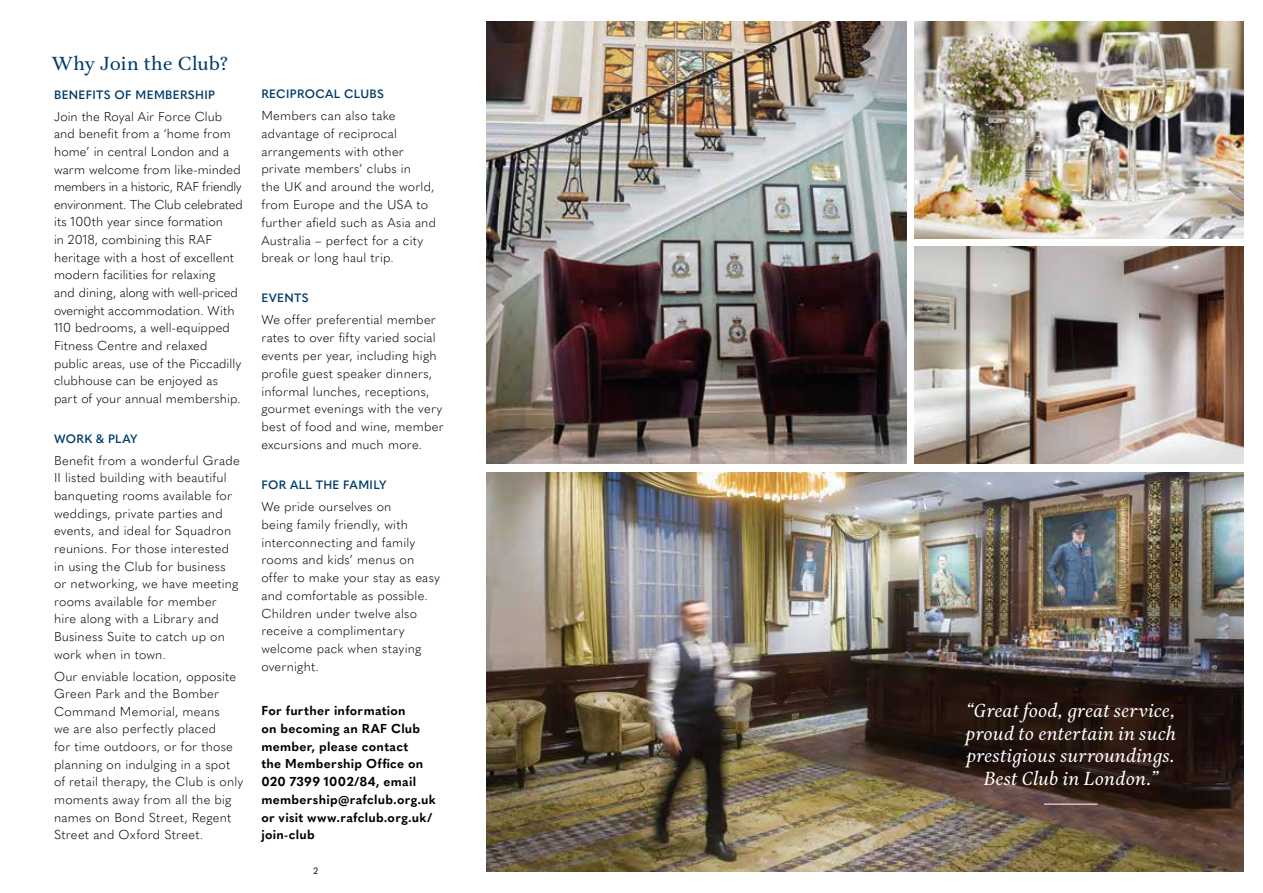
<style>
.page{position:relative;width:1263px;height:893px;background:#fff}
.page>*{position:absolute;margin:0;border:0;box-sizing:border-box;transform-origin:0 0}
.t1{font:italic 19.5px/22.5px "Aria Text G2";letter-spacing:.005em;color:#fff;text-align:center}
.t2{font:19.5px "Aria Text G2";color:#003d6a}
.t3{font:300 12.75px/17.7px "Quasimoda";letter-spacing:.015em;color:#000}
.t4{font:700 12.75px/17.7px "Quasimoda";letter-spacing:.02em;color:#000}
.t5{font:600 12px "Quasimoda";letter-spacing:.03em;color:#003d6a}
.t6{font:9px "Quasimoda";color:#000}
</style>
<div class="page">
<img style="left:486px;top:21px;width:420px;height:442px">
<img style="left:915px;top:247px;width:328px;height:216px">
<img style="left:915px;top:21px;width:328px;height:217px">
<img style="left:486px;top:472px;width:757px;height:400px">
<hr style="left:1044px;top:804px;width:53px;height:1px;background:#fff">
<h1 class="t2" style="left:52px;top:52px;width:178px">Why Join the Club?</h1>
<p class="t5" style="left:54px;top:85px;width:163px">BENEFITS OF MEMBERSHIP</p>
<p class="t3" style="left:54px;top:107px;width:190px">Join the Royal Air Force Club and benefit from a ‘home from home’ in central London and a warm welcome from like-minded members in a historic, RAF friendly environment. The Club celebrated its 100th year since formation<br>in 2018, combining this RAF heritage with a host of excellent modern facilities for relaxing<br>and dining, along with well-priced overnight accommodation. With<br>110 bedrooms, a well-equipped<br>Fitness Centre and relaxed public areas, use of the Piccadilly clubhouse can be enjoyed as part of your annual membership.</p>
<p class="t5" style="left:54px;top:429px;width:85px">WORK &amp; PLAY</p>
<p class="t3" style="left:54px;top:451px;width:187px">Benefit from a wonderful Grade<br>II listed building with beautiful banqueting rooms available for weddings, private parties and events, and ideal for Squadron reunions. For those interested in using the Club for business or networking, we have meeting rooms available for member hire along with a Library and<br>Business Suite to catch up on work when in town.</p>
<p class="t3" style="left:54px;top:666px;width:191px">Our enviable location, opposite<br>Green Park and the Bomber<br>Command Memorial, means<br>we are also perfectly placed<br>for time outdoors, or for those planning on indulging in a spot of retail therapy, the Club is only moments away from all the big names on Bond Street, Regent<br>Street and Oxford Street.</p>
<p class="t5" style="left:261px;top:85px;width:124px">RECIPROCAL CLUBS</p>
<p class="t3" style="left:261px;top:106px;width:176px">Members can also take advantage of reciprocal arrangements with other private members’ clubs in<br>the UK and around the world, from Europe and the USA to further afield such as Asia and<br>Australia – perfect for a city break or long haul trip.</p>
<p class="t5" style="left:261px;top:289px;width:49px">EVENTS</p>
<p class="t3" style="left:261px;top:310px;width:184px">We offer preferential member rates to over fifty varied social events per year, including high profile guest speaker dinners, informal lunches, receptions, gourmet evenings with the very best of food and wine, member excursions and much more.</p>
<p class="t5" style="left:261px;top:475px;width:127px">FOR ALL THE FAMILY</p>
<p class="t3" style="left:261px;top:497px;width:180px">We pride ourselves on<br>being family friendly, with interconnecting and family rooms and kids’ menus on offer to make your stay as easy and comfortable as possible.<br>Children under twelve also receive a complimentary welcome pack when staying overnight.</p>
<p class="t4" style="left:261px;top:701px;width:176px">For further information<br>on becoming an RAF Club member, please contact<br>the Membership Office on<br>020 7399 1002/84, email membership@rafclub.org.uk or visit www.rafclub.org.uk/ join-club</p>
<h1 class="t1" style="left:965px;top:701px;width:212px">“Great food, great service, proud to entertain in such prestigious surroundings.<br>Best Club in London.”</h1>
<p class="t6" style="left:313px;top:864px;width:6px">2</p>
</div>
